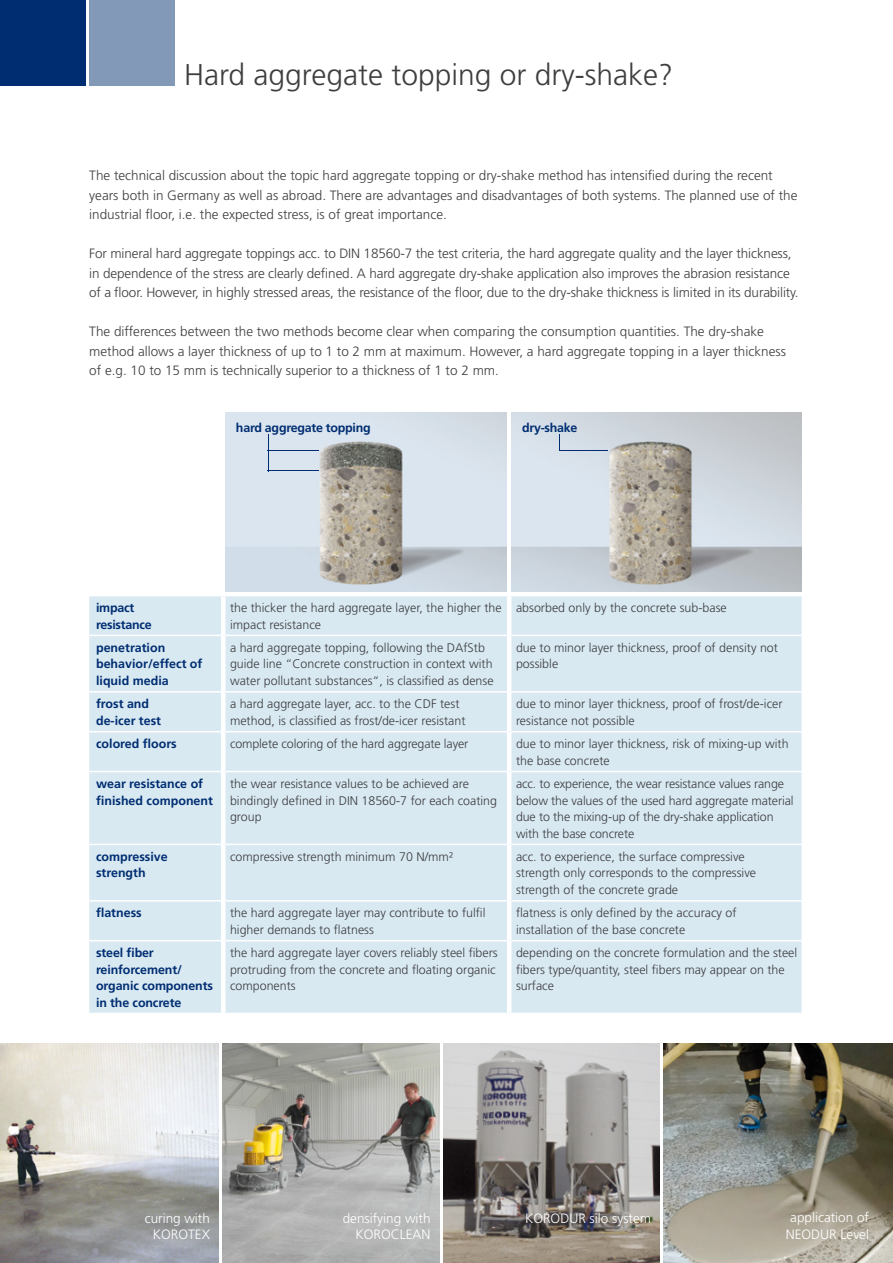
<style>
.page{position:relative;width:893px;height:1263px;background:#fff}
.page>*{position:absolute;margin:0;border:0;box-sizing:border-box;transform-origin:0 0}
.Tabellen-Text_9_11pt{font:300 30px "Frutiger";color:#3e3d40}
.Tabellen-Text_9_11pt-2{font:300 13.5px/19.5px "Frutiger";color:#3e3d40}
.Bildunterschrift{font:300 13.5px/16.5px "Frutiger";color:#fff;text-align:right}
.Tabellen-Text_9_11pt-3{font:300 12.45px/16.5px "Frutiger";color:#3e3d40}
.Tabellen-Text_9_11pt-4{font:700 12.45px/16.5px "Frutiger";color:#002d71}
.Tabellen-Text_9_11pt-5{font:700 12.45px "Frutiger";letter-spacing:-.02em;color:#002d71}
</style>
<div class="page">
<img style="left:225px;top:412px;width:282px;height:180px">
<img style="left:512px;top:412px;width:289px;height:180px">
<div style="left:0;top:0;width:85px;height:85px;background:#002d71"></div>
<div style="left:89px;top:0;width:85px;height:85px;background:#8299b7"></div>
<div style="left:89px;top:596px;width:712px;height:39px;background:#d8e9f2"></div>
<div style="left:89px;top:636px;width:712px;height:377px;background:#d8e9f2"></div>
<hr style="left:89px;top:691px;width:132px;height:1px;background:#fff">
<hr style="left:225px;top:691px;width:282px;height:1px;background:#fff">
<hr style="left:511px;top:691px;width:290px;height:1px;background:#fff">
<hr style="left:89px;top:731px;width:132px;height:1px;background:#fff">
<hr style="left:225px;top:731px;width:282px;height:1px;background:#fff">
<hr style="left:511px;top:731px;width:290px;height:1px;background:#fff">
<hr style="left:89px;top:771px;width:132px;height:1px;background:#fff">
<hr style="left:225px;top:771px;width:282px;height:1px;background:#fff">
<hr style="left:511px;top:771px;width:290px;height:1px;background:#fff">
<hr style="left:89px;top:844px;width:132px;height:1px;background:#fff">
<hr style="left:225px;top:844px;width:282px;height:1px;background:#fff">
<hr style="left:511px;top:844px;width:290px;height:1px;background:#fff">
<hr style="left:89px;top:900px;width:132px;height:1px;background:#fff">
<hr style="left:225px;top:900px;width:282px;height:1px;background:#fff">
<hr style="left:511px;top:900px;width:290px;height:1px;background:#fff">
<hr style="left:89px;top:940px;width:132px;height:1px;background:#fff">
<hr style="left:225px;top:940px;width:282px;height:1px;background:#fff">
<hr style="left:511px;top:940px;width:290px;height:1px;background:#fff">
<hr style="left:221px;top:596px;width:4px;height:39px;background:#fff">
<hr style="left:507px;top:596px;width:4px;height:39px;background:#fff">
<hr style="left:221px;top:635px;width:4px;height:57px;background:#fff">
<hr style="left:507px;top:635px;width:4px;height:57px;background:#fff">
<hr style="left:221px;top:692px;width:4px;height:40px;background:#fff">
<hr style="left:507px;top:692px;width:4px;height:40px;background:#fff">
<hr style="left:221px;top:732px;width:4px;height:39px;background:#fff">
<hr style="left:507px;top:732px;width:4px;height:39px;background:#fff">
<hr style="left:221px;top:771px;width:4px;height:73px;background:#fff">
<hr style="left:507px;top:771px;width:4px;height:73px;background:#fff">
<hr style="left:221px;top:844px;width:4px;height:57px;background:#fff">
<hr style="left:507px;top:844px;width:4px;height:57px;background:#fff">
<hr style="left:221px;top:901px;width:4px;height:40px;background:#fff">
<hr style="left:507px;top:901px;width:4px;height:40px;background:#fff">
<hr style="left:221px;top:941px;width:4px;height:72px;background:#fff">
<hr style="left:507px;top:941px;width:4px;height:72px;background:#fff">
<hr style="left:268px;top:470px;width:51px;height:1px;background:#002d71">
<hr style="left:268px;top:450px;width:51px;height:1px;background:#002d71">
<hr style="left:268px;top:434px;width:1px;height:37px;background:#002d71">
<hr style="left:559px;top:450px;width:49px;height:1px;background:#002d71">
<svg style="left:559px;top:434px;width:1px;height:16px"></svg>
<img style="left:223px;top:1044px;width:216px;height:219px">
<img style="left:443px;top:1044px;width:217px;height:219px">
<img style="left:0;top:1044px;width:218px;height:219px">
<img style="left:664px;top:1044px;width:229px;height:219px">
<p class="Tabellen-Text_9_11pt" style="left:184px;top:58px;width:491px">Hard aggregate topping or dry-shake?</p>
<p class="Tabellen-Text_9_11pt-2" style="left:89px;top:166px;width:710px">The technical discussion about the topic hard aggregate topping or dry-shake method has intensified during the recent years both in Germany as well as abroad. There are advantages and disadvantages of both systems. The planned use of the industrial floor, i.e. the expected stress, is of great importance.</p>
<p class="Tabellen-Text_9_11pt-2" style="left:89px;top:244px;width:711px">For mineral hard aggregate toppings acc. to DIN 18560-7 the test criteria, the hard aggregate quality and the layer thickness, in dependence of the stress are clearly defined. A hard aggregate dry-shake application also improves the abrasion resistance of a floor. However, in highly stressed areas, the resistance of the floor, due to the dry-shake thickness is limited in its durability.</p>
<p class="Tabellen-Text_9_11pt-2" style="left:89px;top:322px;width:698px">The differences between the two methods become clear when comparing the consumption quantities. The dry-shake method allows a layer thickness of up to 1 to 2 mm at maximum. However, a hard aggregate topping in a layer thickness of e.g. 10 to 15 mm is technically superior to a thickness of 1 to 2 mm.</p>
<p class="Tabellen-Text_9_11pt-5" style="left:236px;top:420px;width:136px">hard aggregate topping</p>
<p class="Tabellen-Text_9_11pt-5" style="left:522px;top:420px;width:57px">dry-shake</p>
<p class="Tabellen-Text_9_11pt-4" style="left:96px;top:599px;width:40px">impact</p>
<p class="Tabellen-Text_9_11pt-5" style="left:96px;top:617px;width:57px">resistance</p>
<p class="Tabellen-Text_9_11pt-3" style="left:230px;top:599px;width:273px">the thicker the hard aggregate layer, the higher the impact resistance</p>
<p class="Tabellen-Text_9_11pt-3" style="left:516px;top:599px;width:212px">absorbed only by the concrete sub-base</p>
<p class="Tabellen-Text_9_11pt-4" style="left:96px;top:639px;width:71px">penetration</p>
<p class="Tabellen-Text_9_11pt-4" style="left:96px;top:656px;width:108px">behavior/effect of</p>
<p class="Tabellen-Text_9_11pt-4" style="left:96px;top:672px;width:74px">liquid media</p>
<p class="Tabellen-Text_9_11pt-3" style="left:230px;top:639px;width:265px">a hard aggregate topping, following the DAfStb guide line “Concrete construction in context with water pollutant substances“, is classified as dense</p>
<p class="Tabellen-Text_9_11pt-3" style="left:516px;top:639px;width:263px">due to minor layer thickness, proof of density not possible</p>
<p class="Tabellen-Text_9_11pt-4" style="left:96px;top:696px;width:55px">frost and</p>
<p class="Tabellen-Text_9_11pt-4" style="left:96px;top:712px;width:67px">de-icer test</p>
<p class="Tabellen-Text_9_11pt-3" style="left:230px;top:696px;width:237px">a hard aggregate layer, acc. to the CDF test method, is classified as frost/de-icer resistant</p>
<p class="Tabellen-Text_9_11pt-3" style="left:516px;top:696px;width:268px">due to minor layer thickness, proof of frost/de-icer</p>
<p class="Tabellen-Text_9_11pt-3" style="left:516px;top:712px;width:120px">resistance not possible</p>
<p class="Tabellen-Text_9_11pt-4" style="left:96px;top:735px;width:82px">colored floors</p>
<p class="Tabellen-Text_9_11pt-3" style="left:230px;top:736px;width:240px">complete coloring of the hard aggregate layer</p>
<p class="Tabellen-Text_9_11pt-3" style="left:516px;top:736px;width:274px">due to minor layer thickness, risk of mixing-up with the base concrete</p>
<p class="Tabellen-Text_9_11pt-4" style="left:96px;top:775px;width:118px">wear resistance of finished component</p>
<p class="Tabellen-Text_9_11pt-3" style="left:230px;top:775px;width:269px">the wear resistance values to be achieved are bindingly defined in DIN 18560-7 for each coating group</p>
<p class="Tabellen-Text_9_11pt-3" style="left:516px;top:775px;width:279px">acc. to experience, the wear resistance values range below the values of the used hard aggregate material due to the mixing-up of the dry-shake application with the base concrete</p>
<p class="Tabellen-Text_9_11pt-4" style="left:96px;top:848px;width:73px">compressive strength</p>
<p class="Tabellen-Text_9_11pt-3" style="left:230px;top:848px;width:225px">compressive strength minimum 70 N/mm²</p>
<p class="Tabellen-Text_9_11pt-3" style="left:516px;top:848px;width:242px">acc. to experience, the surface compressive strength only corresponds to the compressive strength of the concrete grade</p>
<p class="Tabellen-Text_9_11pt-4" style="left:96px;top:904px;width:47px">flatness</p>
<p class="Tabellen-Text_9_11pt-3" style="left:230px;top:905px;width:257px">the hard aggregate layer may contribute to fulfil higher demands to flatness</p>
<p class="Tabellen-Text_9_11pt-3" style="left:516px;top:905px;width:222px">flatness is only defined by the accuracy of installation of the base concrete</p>
<p class="Tabellen-Text_9_11pt-4" style="left:96px;top:944px;width:118px">steel fiber reinforcement/ organic components in the concrete</p>
<p class="Tabellen-Text_9_11pt-3" style="left:230px;top:945px;width:269px">the hard aggregate layer covers reliably steel fibers protruding from the concrete and floating organic components</p>
<p class="Tabellen-Text_9_11pt-3" style="left:516px;top:945px;width:283px">depending on the concrete formulation and the steel fibers type/quantity, steel fibers may appear on the surface</p>
<p class="Bildunterschrift" style="left:343px;top:1209px;width:89px">densifying with<br>KOROCLEAN</p>
<p class="Bildunterschrift" style="left:145px;top:1209px;width:67px">curing with</p>
<p class="Bildunterschrift" style="left:525px;top:1209px;width:128px">KORODUR silo system</p>
<p class="Bildunterschrift" style="left:153px;top:1226px;width:58px">KOROTEX</p>
<p class="Bildunterschrift" style="left:786px;top:1209px;width:85px;text-align:center">application of<br>NEODUR Level</p>
</div>
